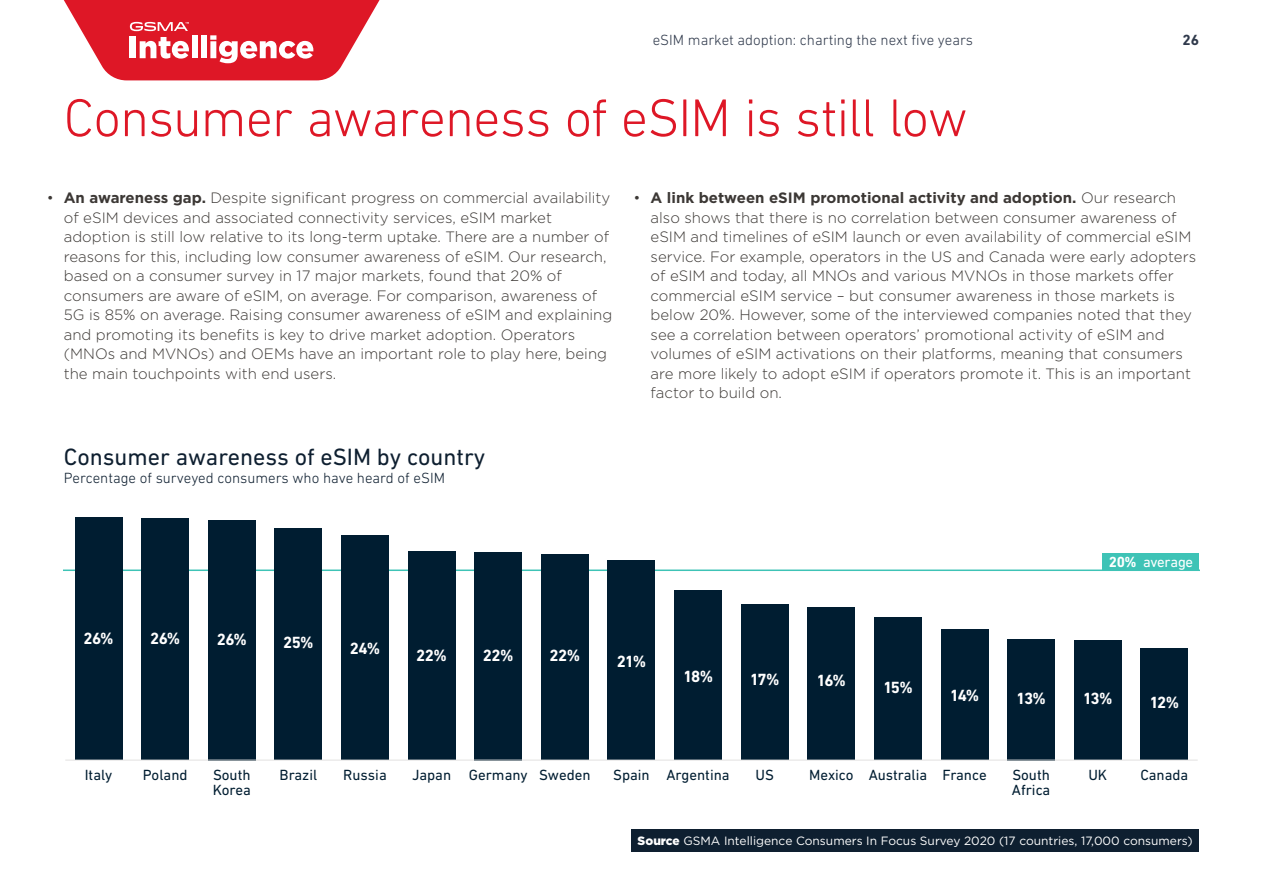
<style>
.page{position:relative;width:1263px;height:893px;background:#fff}
.page>*{position:absolute;margin:0;border:0;box-sizing:border-box;transform-origin:0 0}
.t1{font:300 54px "DIN Next LT Pro";letter-spacing:-.02em;color:#de1726}
.t2{font:24px "DIN Next LT Pro";color:#0e1f30}
.t3{font:700 16.5px "DIN Next LT Pro";letter-spacing:-.06em;color:#fff}
.t4{font:300 15px/19.5px "Gotham";color:#3c3835}
.t5{font:15px "DIN Next LT Pro";color:#001d31}
.t6{font:300 15px "DIN Next LT Pro";color:#0e1f30}
.t7{font:300 15px "DIN Next LT Pro";color:#2f394b}
.t8{font:700 15px "DIN Next LT Pro";color:#2f394b}
.t9{font:14.85px "DIN Next LT Pro";letter-spacing:-.015em;color:#fff}
.t10{font:12px "Gotham";color:#fff}
.s1{font-weight:700}
.s2{font-weight:900}
</style>
<div class="page">
<svg style="left:64px;top:0;width:315px;height:80px"></svg>
<div style="left:631px;top:829px;width:568px;height:23px;background:#0e1f30"></div>
<hr style="left:64px;top:569px;width:1135px;height:2px;background:#3ec3b6">
<div style="left:75px;top:517px;width:48px;height:243px;background:#001d31"></div>
<div style="left:141px;top:518px;width:48px;height:242px;background:#001d31"></div>
<div style="left:208px;top:520px;width:48px;height:240px;background:#001d31"></div>
<div style="left:274px;top:528px;width:48px;height:232px;background:#001d31"></div>
<div style="left:341px;top:535px;width:48px;height:225px;background:#001d31"></div>
<div style="left:408px;top:551px;width:48px;height:209px;background:#001d31"></div>
<div style="left:474px;top:552px;width:48px;height:208px;background:#001d31"></div>
<div style="left:541px;top:555px;width:48px;height:205px;background:#001d31"></div>
<div style="left:607px;top:561px;width:48px;height:199px;background:#001d31"></div>
<div style="left:674px;top:590px;width:48px;height:170px;background:#001d31"></div>
<div style="left:741px;top:605px;width:48px;height:155px;background:#001d31"></div>
<div style="left:807px;top:608px;width:48px;height:152px;background:#001d31"></div>
<div style="left:874px;top:617px;width:48px;height:143px;background:#001d31"></div>
<div style="left:940px;top:629px;width:48px;height:131px;background:#001d31"></div>
<div style="left:1007px;top:639px;width:48px;height:121px;background:#001d31"></div>
<div style="left:1074px;top:641px;width:48px;height:119px;background:#001d31"></div>
<div style="left:1140px;top:648px;width:48px;height:112px;background:#001d31"></div>
<hr style="left:65px;top:760px;width:1133px;height:1px;background:#e2e1e0">
<div style="left:1102px;top:553px;width:97px;height:17px;background:#3ec3b6"></div>
<p class="t7" style="left:653px;top:31px;width:322px">eSIM market adoption: charting the next five years</p>
<p class="t8" style="left:1182px;top:31px;width:18px">26</p>
<h1 class="t1" style="left:64px;top:87px;width:905px">Consumer awareness of eSIM is still low</h1>
<p class="t4" style="left:64px;top:188px;width:550px;text-indent:-17px">• <span class="s1">An awareness gap.</span> Despite significant progress on commercial availability of eSIM devices and associated connectivity services, eSIM market adoption is still low relative to its long-term uptake. There are a number of reasons for this, including low consumer awareness of eSIM. Our research, based on a consumer survey in 17 major markets, found that 20% of consumers are aware of eSIM, on average. For comparison, awareness of 5G is 85% on average. Raising consumer awareness of eSIM and explaining and promoting its benefits is key to drive market adoption. Operators (MNOs and MVNOs) and OEMs have an important role to play here, being the main touchpoints with end users.</p>
<p class="t4" style="left:651px;top:188px;width:547px;text-indent:-17px">• <span class="s1">A link between eSIM promotional activity and adoption.</span> Our research also shows that there is no correlation between consumer awareness of eSIM and timelines of eSIM launch or even availability of commercial eSIM service. For example, operators in the US and Canada were early adopters of eSIM and today, all MNOs and various MVNOs in those markets offer commercial eSIM service – but consumer awareness in those markets is below 20%. However, some of the interviewed companies noted that they see a correlation between operators’ promotional activity of eSIM and volumes of eSIM activations on their platforms, meaning that consumers are more likely to adopt eSIM if operators promote it. This is an important factor to build on.</p>
<h2 class="t2" style="left:64px;top:442px;width:423px">Consumer awareness of eSIM by country</h2>
<p class="t6" style="left:64px;top:469px;width:383px">Percentage of surveyed consumers who have heard of eSIM</p>
<p class="t3" style="left:83px;top:628px;width:32px">26%</p>
<p class="t3" style="left:150px;top:629px;width:32px">26%</p>
<p class="t3" style="left:217px;top:629px;width:32px">26%</p>
<p class="t3" style="left:283px;top:632px;width:32px">25%</p>
<p class="t3" style="left:350px;top:639px;width:32px">24%</p>
<p class="t3" style="left:416px;top:646px;width:32px">22%</p>
<p class="t3" style="left:483px;top:646px;width:32px">22%</p>
<p class="t3" style="left:549px;top:646px;width:32px">22%</p>
<p class="t3" style="left:617px;top:652px;width:31px">21%</p>
<p class="t3" style="left:683px;top:667px;width:32px">18%</p>
<p class="t3" style="left:750px;top:670px;width:31px">17%</p>
<p class="t3" style="left:817px;top:671px;width:31px">16%</p>
<p class="t3" style="left:883px;top:678px;width:31px">15%</p>
<p class="t3" style="left:950px;top:686px;width:31px">14%</p>
<p class="t5" style="left:85px;top:766px;width:29px">Italy</p>
<p class="t5" style="left:143px;top:766px;width:46px">Poland</p>
<p class="t5" style="left:213px;top:766px;width:39px">South</p>
<p class="t5" style="left:280px;top:766px;width:39px">Brazil</p>
<p class="t5" style="left:343px;top:766px;width:45px">Russia</p>
<p class="t5" style="left:412px;top:766px;width:180px">Japan Germany Sweden</p>
<p class="t5" style="left:613px;top:766px;width:118px">Spain Argentina</p>
<p class="t5" style="left:755px;top:766px;width:20px">US</p>
<p class="t5" style="left:809px;top:766px;width:179px">Mexico Australia France</p>
<p class="t5" style="left:213px;top:781px;width:40px">Korea</p>
<p class="t9" style="left:1109px;top:553px;width:86px"><span class="s1">20%</span> average</p>
<p class="t3" style="left:1016px;top:689px;width:31px">13%</p>
<p class="t3" style="left:1083px;top:689px;width:31px">13%</p>
<p class="t3" style="left:1149px;top:693px;width:31px">12%</p>
<p class="t5" style="left:1012px;top:766px;width:39px">South</p>
<p class="t5" style="left:1088px;top:766px;width:20px">UK</p>
<p class="t5" style="left:1140px;top:766px;width:50px">Canada</p>
<p class="t5" style="left:1012px;top:781px;width:40px">Africa</p>
<p class="t10" style="left:638px;top:833px;width:557px"><span class="s2">Source</span> GSMA Intelligence Consumers In Focus Survey 2020 (17 countries, 17,000 consumers)</p>
</div>
